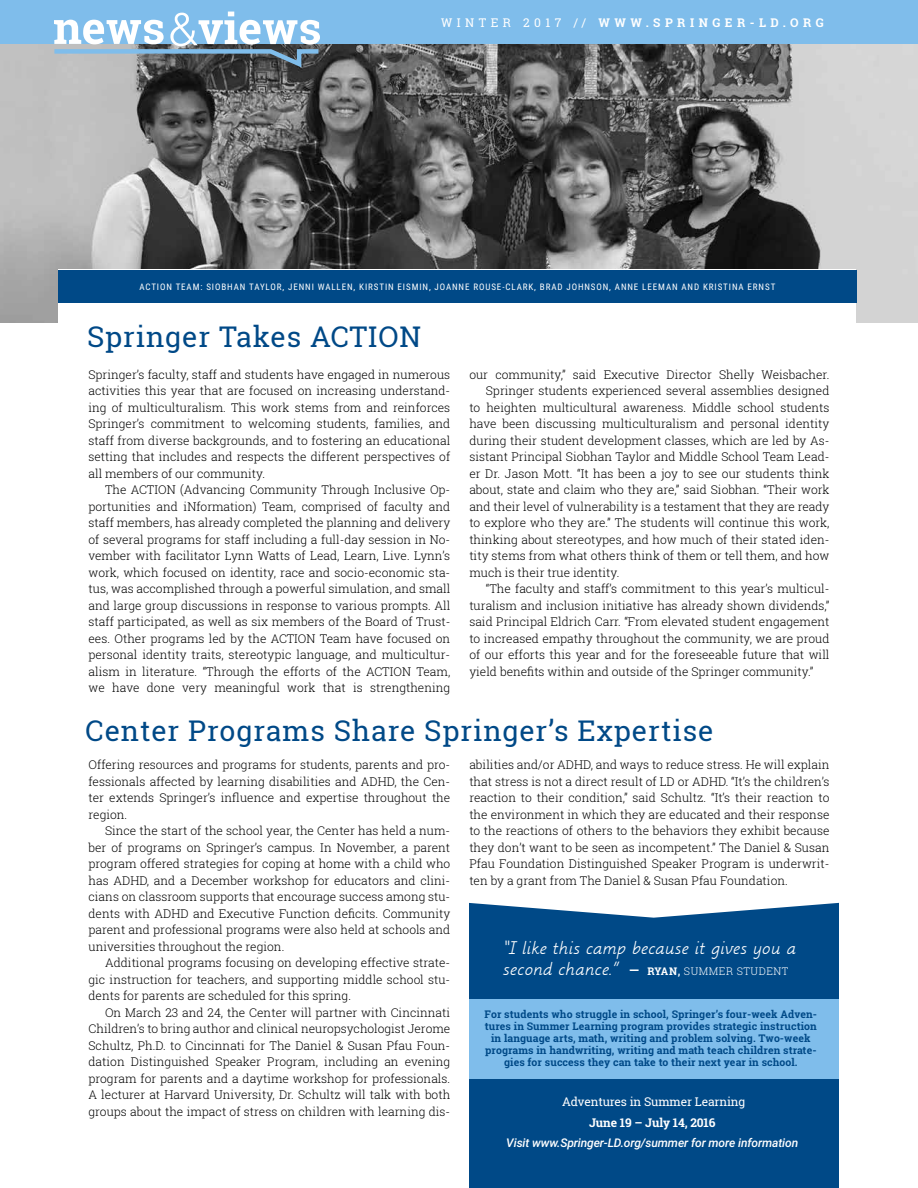
<style>
.page{position:relative;width:918px;height:1188px;background:#fff}
.page>*{position:absolute;margin:0;border:0;box-sizing:border-box;transform-origin:0 0}
.t1{font:28.5px "Roboto Slab";letter-spacing:.03em;color:#004987}
.t2{font:21px/21px "Montessori Script";color:#fff}
.t3{font:300 12px/16.5px "Roboto Slab";color:#000101;text-align:justify}
.t4{font:italic 500 12px "Roboto";letter-spacing:-.01em;color:#fff}
.t5{font:700 12px "Roboto Slab";letter-spacing:.375em;color:#fff}
.t6{font:12px "Roboto Slab";letter-spacing:-.01em;color:#fff}
.t7{font:700 12px "Roboto Slab";letter-spacing:-.01em;color:#fff}
.t8{font:700 10.5px/12px "Roboto Slab";letter-spacing:.01em;color:#004987;text-align:center}
.t9{font:9px "Roboto Condensed";letter-spacing:.1em;color:#fff}
.s1{font-weight:400}
.s2{font-family:"Roboto Slab";font-weight:700;font-size:13.5px}
.s3{font-family:"Roboto Slab";font-weight:700;font-size:10.5px}
.s4{font-family:"Roboto Slab";font-weight:300;font-size:10.5px}
</style>
<div class="page">
<div style="left:469px;top:887px;width:369px;height:301px;background:#004987"></div>
<svg style="left:469px;top:887px;width:370px;height:31px"></svg>
<img style="left:0;top:43px;width:918px;height:280px">
<div style="left:58px;top:270px;width:798px;height:142px;background:#fff"></div>
<div style="left:0;top:0;width:918px;height:43px;background:#7fbdeb"></div>
<svg style="left:50px;top:12px;width:273px;height:59px"></svg>
<div style="left:58px;top:270px;width:798px;height:32px;background:#004987"></div>
<div style="left:469px;top:999px;width:369px;height:79px;background:#7fbdeb"></div>
<p class="t5" style="left:441px;top:15px;width:384px"><span class="s1">WINTER 2017 //</span> WWW.SPRINGER-LD.ORG</p>
<p class="t9" style="left:139px;top:281px;width:637px">ACTION TEAM: SIOBHAN TAYLOR, JENNI WALLEN, KIRSTIN EISMIN, JOANNE ROUSE-CLARK, BRAD JOHNSON, ANNE LEEMAN AND KRISTINA ERNST</p>
<h1 class="t1" style="left:87px;top:317px;width:336px">Springer Takes ACTION</h1>
<p class="t3" style="left:88px;top:366px;width:363px">Springer’s faculty, staff and students have engaged in numerous activities this year that are focused on increasing understand&shy;ing of multiculturalism. This work stems from and reinforces Springer’s commitment to welcoming students, families, and staff from diverse backgrounds, and to fostering an educational setting that includes and respects the different perspectives of all members of our community.</p>
<p class="t3" style="left:88px;top:481px;width:363px;text-indent:16px">The ACTION (Advancing Community Through Inclusive Op&shy;portunities and iNformation) Team, comprised of faculty and staff members, has already completed the planning and delivery of several programs for staff including a full-day session in No&shy;vember with facilitator Lynn Watts of Lead, Learn, Live. Lynn’s work, which focused on identity, race and socio-economic sta&shy;tus, was accomplished through a powerful simulation, and small and large group discussions in response to various prompts. All staff participated, as well as six members of the Board of Trust&shy;ees. Other programs led by the ACTION Team have focused on personal identity traits, stereotypic language, and multicultur&shy;alism in literature. “Through the efforts of the ACTION Team, we have done very meaningful work that is strengthening</p>
<p class="t3" style="left:469px;top:366px;width:362px">our community,” said Executive Director Shelly Weisbacher.</p>
<p class="t3" style="left:486px;top:382px;width:345px">Springer students experienced several assemblies designed</p>
<p class="t3" style="left:469px;top:399px;width:362px">to heighten multicultural awareness. Middle school students</p>
<p class="t3" style="left:469px;top:415px;width:362px">have been discussing multiculturalism and personal identity</p>
<p class="t3" style="left:469px;top:432px;width:362px">during their student development classes, which are led by As-</p>
<p class="t3" style="left:469px;top:448px;width:362px">sistant Principal Siobhan Taylor and Middle School Team Lead-</p>
<p class="t3" style="left:469px;top:465px;width:362px">er Dr. Jason Mott. “It has been a joy to see our students think</p>
<p class="t3" style="left:469px;top:481px;width:362px">about, state and claim who they are,” said Siobhan. “Their work</p>
<p class="t3" style="left:469px;top:498px;width:362px">and their level of vulnerability is a testament that they are ready</p>
<p class="t3" style="left:469px;top:514px;width:362px">to explore who they are.” The students will continue this work,</p>
<p class="t3" style="left:469px;top:531px;width:362px">thinking about stereotypes, and how much of their stated iden-</p>
<p class="t3" style="left:469px;top:547px;width:362px">tity stems from what others think of them or tell them, and how</p>
<p class="t3" style="left:469px;top:564px;width:152px">much is their true identity.</p>
<p class="t3" style="left:486px;top:580px;width:345px">“The faculty and staff’s commitment to this year’s multicul-</p>
<p class="t3" style="left:469px;top:597px;width:362px">turalism and inclusion initiative has already shown dividends,”</p>
<p class="t3" style="left:469px;top:613px;width:362px">said Principal Eldrich Carr. “From elevated student engagement</p>
<p class="t3" style="left:469px;top:630px;width:362px">to increased empathy throughout the community, we are proud</p>
<p class="t3" style="left:469px;top:646px;width:362px">of our efforts this year and for the foreseeable future that will</p>
<p class="t3" style="left:469px;top:663px;width:346px">yield benefits within and outside of the Springer community.”</p>
<h1 class="t1" style="left:86px;top:711px;width:629px">Center Programs Share Springer’s Expertise</h1>
<p class="t3" style="left:88px;top:756px;width:363px">Offering resources and programs for students, parents and pro&shy;fessionals affected by learning disabilities and ADHD, the Cen&shy;ter extends Springer’s influence and expertise throughout the region.</p>
<p class="t3" style="left:88px;top:822px;width:363px;text-indent:16px">Since the start of the school year, the Center has held a num&shy;ber of programs on Springer’s campus. In November, a parent program offered strategies for coping at home with a child who has ADHD, and a December workshop for educators and clini&shy;cians on classroom supports that encourage success among stu&shy;dents with ADHD and Executive Function deficits. Community parent and professional programs were also held at schools and universities throughout the region.</p>
<p class="t3" style="left:88px;top:954px;width:363px;text-indent:16px">Additional programs focusing on developing effective strate&shy;gic instruction for teachers, and supporting middle school stu&shy;dents for parents are scheduled for this spring.</p>
<p class="t3" style="left:88px;top:1004px;width:363px;text-indent:16px">On March 23 and 24, the Center will partner with Cincinnati Children’s to bring author and clinical neuropsychologist Jerome Schultz, Ph.D. to Cincinnati for The Daniel &amp; Susan Pfau Foun&shy;dation Distinguished Speaker Program, including an evening program for parents and a daytime workshop for professionals.<br>A lecturer at Harvard University, Dr. Schultz will talk with both groups about the impact of stress on children with learning dis-</p>
<p class="t3" style="left:469px;top:756px;width:362px">abilities and/or ADHD, and ways to reduce stress. He will explain that stress is not a direct result of LD or ADHD. “It’s the children’s reaction to their condition,” said Schultz. “It’s their reaction to the environment in which they are educated and their response to the reactions of others to the behaviors they exhibit because they don’t want to be seen as incompetent.” The Daniel &amp; Susan Pfau Foundation Distinguished Speaker Program is underwrit&shy;ten by a grant from The Daniel &amp; Susan Pfau Foundation.</p>
<h2 class="t2" style="left:503px;top:938px;width:295px">“I like this camp because it gives you a second chance.” <span class="s2">—</span> <span class="s3">RYAN,</span> <span class="s4">SUMMER STUDENT</span></h2>
<p class="t8" style="left:485px;top:1008px;width:334px">For students who struggle in school, Springer’s four-week Adven&shy;tures in Summer Learning program provides strategic instruction in language arts, math, writing and problem solving. Two-week programs in handwriting, writing and math teach children strate&shy;gies for success they can take to their next year in school.</p>
<p class="t6" style="left:562px;top:1093px;width:184px">Adventures in Summer Learning</p>
<p class="t7" style="left:589px;top:1115px;width:128px">June 19 – July 14, 2016</p>
<p class="t4" style="left:506px;top:1134px;width:293px">Visit www.Springer-LD.org/summer for more information</p>
</div>
